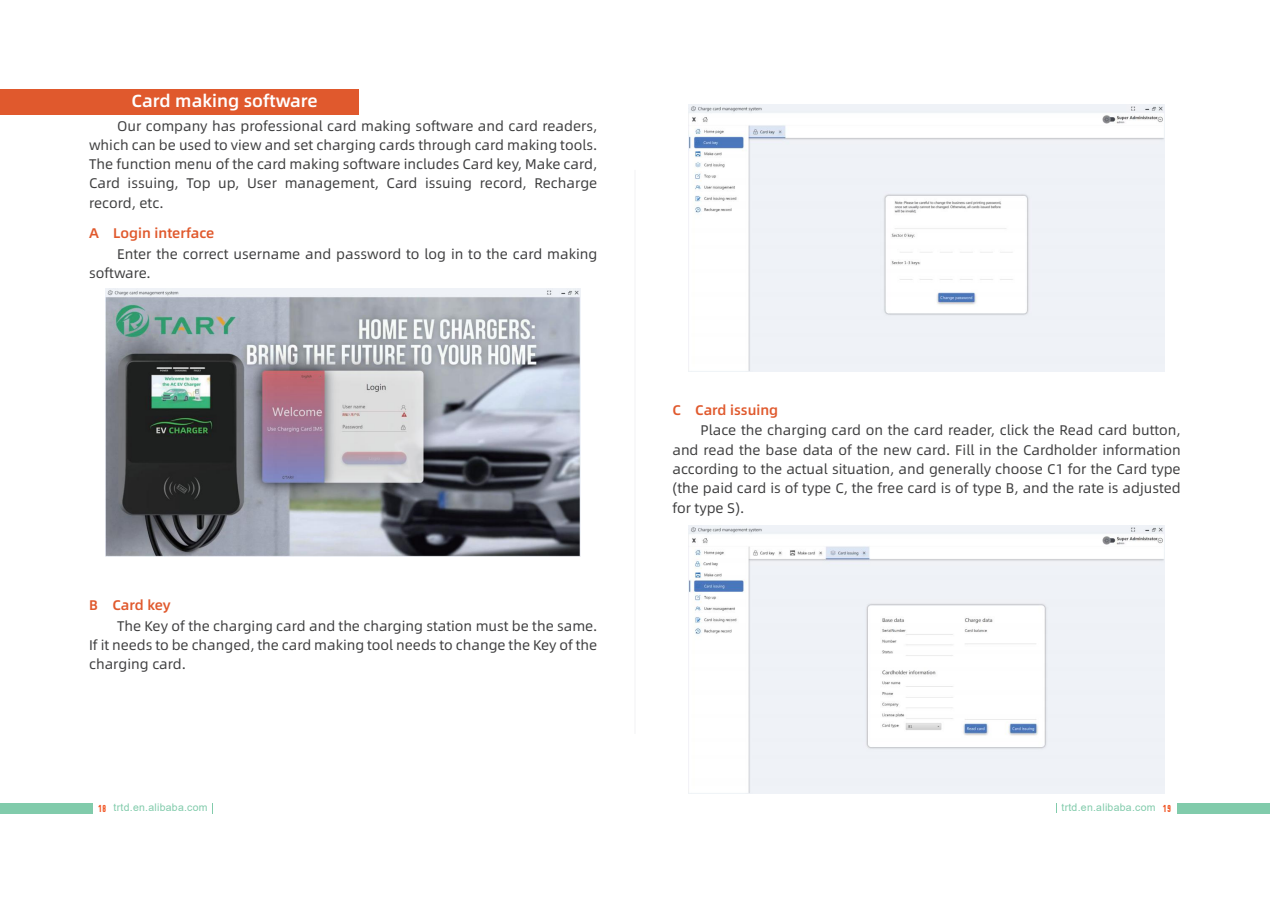
<style>
.page{position:relative;width:1270px;height:903px;background:#fff}
.page>*{position:absolute;margin:0;border:0;box-sizing:border-box;transform-origin:0 0}
.t1{font:500 17.5px "Alibaba Pu Hui Ti";color:#fff}
.t2{font:14px/19.2px "Alibaba Pu Hui Ti";color:#3e3e3f;text-align:justify}
.t3{font:500 14px "Alibaba Pu Hui Ti";color:#e0592d}
.t4{font:10.5px "Arial";letter-spacing:.025em;color:#81cbab}
.s1{font-family:"xiaowei";color:#f15929}
</style>
<div class="page">
<div style="left:0;top:89px;width:359px;height:26px;background:#e0592d"></div>
<div style="left:0;top:803px;width:93px;height:10px;background:#81cbab"></div>
<div style="left:1177px;top:803px;width:93px;height:10px;background:#81cbab"></div>
<hr style="left:635px;top:170px;width:1px;height:564px;background:#f2f3f4">
<img style="left:105px;top:289px;width:476px;height:267px">
<img style="left:689px;top:104px;width:475px;height:268px">
<img style="left:689px;top:526px;width:475px;height:267px">
<p class="t1" style="left:132px;top:87px;width:188px">Card making software</p>
<p class="t2" style="left:89px;top:115px;width:510px;text-indent:28px">Our company has professional card making software and card readers, which can be used to view and set charging cards through card making tools.<br>The function menu of the card making software includes Card key, Make card, Card issuing, Top up, User management, Card issuing record, Recharge record, etc.</p>
<p class="t3" style="left:89px;top:222px;width:127px">A Login interface</p>
<p class="t2" style="left:89px;top:243px;width:510px;text-indent:28px">Enter the correct username and password to log in to the card making software.</p>
<p class="t3" style="left:89px;top:594px;width:83px">B Card key</p>
<p class="t2" style="left:89px;top:615px;width:510px;text-indent:28px">The Key of the charging card and the charging station must be the same.<br>If it needs to be changed, the card making tool needs to change the Key of the charging card.</p>
<p class="t3" style="left:672px;top:399px;width:107px">C Card issuing</p>
<p class="t2" style="left:672px;top:420px;width:510px;text-indent:28px">Place the charging card on the card reader, click the Read card button, and read the base data of the new card. Fill in the Cardholder information according to the actual situation, and generally choose C1 for the Card type (the paid card is of type C, the free card is of type B, and the rate is adjusted for type S).</p>
<p class="t4" style="left:98px;top:800px;width:111px"><span class="s1">18</span> trtd.en.alibaba.com</p>
<p class="t4" style="left:1061px;top:800px;width:111px">trtd.en.alibaba.com <span class="s1">19</span></p>
</div>
